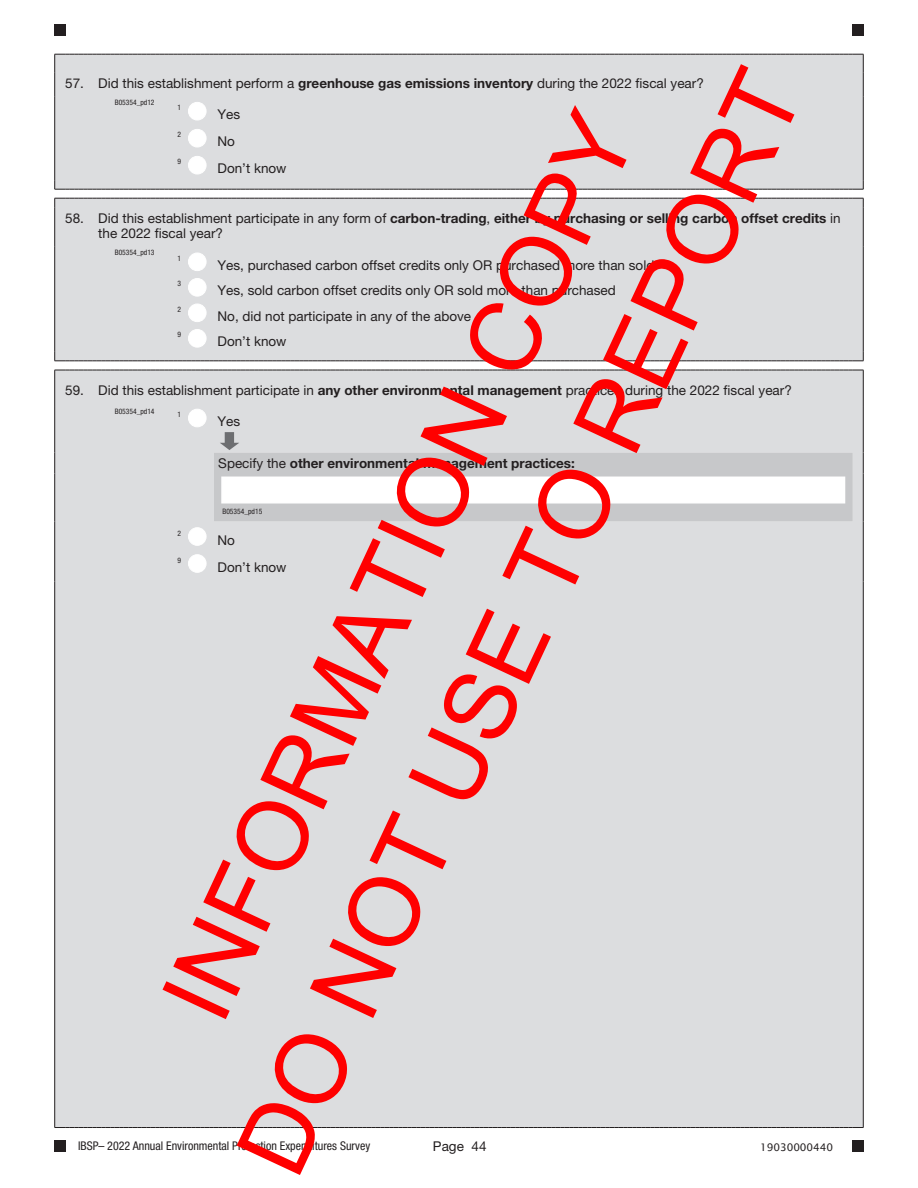
<style>
.page{position:relative;width:918px;height:1188px;background:#fff}
.page>*{position:absolute;margin:0;border:0;box-sizing:border-box;transform-origin:0 0}
.t1{font:97.5px/133.1px "Arial";color:#f00;text-align:center}
.Sub-title{font:13.5px/15px "Helvetica Neue LT Pro";color:#231f20}
.Sub-title-2{font:700 13.5px "Helvetica Neue LT Pro";color:#231f20}
.t2{font:condensed 12px "Helvetica Neue LT Pro";color:#231f20}
.t3{font:10.5px "Lucida Sans Unicode";color:#231f20}
.Cell_number_center{font:condensed 7.5px "Helvetica Neue LT Pro";color:#231f20}
.CID{font:condensed 7.5px "Helvetica Neue LT Pro";color:#231f20}
.Sub-title-3{font:condensed 7.5px "Helvetica Neue LT Pro";color:#231f20}
.s1{font-weight:700}
.s2{font-weight:400}
</style>
<div class="page">
<div style="left:54px;top:24px;width:12px;height:12px;background:#231f20"></div>
<div style="left:852px;top:24px;width:12px;height:12px;background:#231f20"></div>
<div style="left:54px;top:1140px;width:12px;height:12px;background:#231f20"></div>
<div style="left:852px;top:1140px;width:12px;height:12px;background:#231f20"></div>
<div style="left:55px;top:207px;width:808px;height:145px;background:#dcdddf"></div>
<svg style="left:54px;top:198px;width:810px;height:9px;background:#ceced0"></svg>
<hr style="left:54px;top:207px;width:1px;height:40px;background:#231f20">
<hr style="left:863px;top:207px;width:1px;height:40px;background:#231f20">
<hr style="left:54px;top:247px;width:1px;height:105px;background:#231f20">
<hr style="left:863px;top:247px;width:1px;height:105px;background:#231f20">
<svg style="left:54px;top:352px;width:810px;height:10px;background:#ccccce"></svg>
<div style="left:188px;top:253px;width:18px;height:18px;background:#fff;border-radius:50%"></div>
<div style="left:188px;top:253px;width:18px;height:18px;border:1px solid #fff;border-radius:50%"></div>
<div style="left:188px;top:279px;width:18px;height:17px;background:#fff;border-radius:50%"></div>
<div style="left:188px;top:278px;width:18px;height:18px;border:1px solid #fff;border-radius:50%"></div>
<div style="left:188px;top:304px;width:18px;height:18px;background:#fff;border-radius:50%"></div>
<div style="left:188px;top:304px;width:18px;height:18px;border:1px solid #fff;border-radius:50%"></div>
<div style="left:188px;top:330px;width:18px;height:17px;background:#fff;border-radius:50%"></div>
<div style="left:188px;top:329px;width:18px;height:18px;border:1px solid #fff;border-radius:50%"></div>
<div style="left:55px;top:406px;width:808px;height:721px;background:#dcdddf"></div>
<div style="left:214px;top:453px;width:639px;height:69px;background:#c7c8ca"></div>
<div style="left:54px;top:370px;width:810px;height:36px;background:#dcdddf"></div>
<hr style="left:54px;top:406px;width:1px;height:47px;background:#231f20">
<hr style="left:863px;top:406px;width:1px;height:47px;background:#231f20">
<hr style="left:54px;top:474px;width:1px;height:48px;background:#231f20">
<hr style="left:863px;top:474px;width:1px;height:48px;background:#231f20">
<hr style="left:54px;top:522px;width:1px;height:60px;background:#231f20">
<hr style="left:863px;top:522px;width:1px;height:60px;background:#231f20">
<hr style="left:54px;top:582px;width:1px;height:545px;background:#231f20">
<hr style="left:863px;top:582px;width:1px;height:545px;background:#231f20">
<svg style="left:55px;top:1127px;width:808px;height:1px"></svg>
<svg style="left:54px;top:453px;width:1px;height:21px"></svg>
<svg style="left:863px;top:453px;width:1px;height:21px"></svg>
<div style="left:188px;top:409px;width:18px;height:18px;background:#fff;border-radius:50%"></div>
<div style="left:188px;top:409px;width:18px;height:18px;border:1px solid #fff;border-radius:50%"></div>
<svg style="left:220px;top:432px;width:19px;height:18px"></svg>
<div style="left:221px;top:477px;width:624px;height:27px;background:#fff;border:2px solid #fff"></div>
<div style="left:188px;top:528px;width:18px;height:17px;background:#fff;border-radius:50%"></div>
<div style="left:188px;top:528px;width:18px;height:18px;border:1px solid #fff;border-radius:50%"></div>
<div style="left:188px;top:555px;width:18px;height:17px;background:#fff;border-radius:50%"></div>
<div style="left:188px;top:555px;width:18px;height:18px;border:1px solid #fff;border-radius:50%"></div>
<div style="left:55px;top:96px;width:808px;height:84px;background:#dcdddf"></div>
<div style="left:54px;top:54px;width:810px;height:42px;background:#dcdddf"></div>
<hr style="left:54px;top:96px;width:1px;height:84px;background:#231f20">
<hr style="left:863px;top:96px;width:1px;height:84px;background:#231f20">
<svg style="left:54px;top:180px;width:810px;height:10px;background:#cacacc"></svg>
<div style="left:188px;top:102px;width:18px;height:18px;background:#fff;border-radius:50%"></div>
<div style="left:188px;top:102px;width:18px;height:18px;border:1px solid #fff;border-radius:50%"></div>
<div style="left:188px;top:129px;width:18px;height:18px;background:#fff;border-radius:50%"></div>
<div style="left:188px;top:129px;width:18px;height:18px;border:1px solid #fff;border-radius:50%"></div>
<div style="left:188px;top:156px;width:18px;height:18px;background:#fff;border-radius:50%"></div>
<div style="left:188px;top:156px;width:18px;height:18px;border:1px solid #fff;border-radius:50%"></div>
<h1 class="t1" style="left:84px;top:1083px;width:1204px;rotate:-65deg">INFORMATION COPY<br>DO NOT USE TO REPORT</h1>
<p class="Sub-title" style="left:65px;top:75px;width:20px">57.</p>
<p class="Sub-title" style="left:98px;top:75px;width:607px">Did this establishment perform a <span class="s1">greenhouse gas emissions inventory</span> during the 2022 fiscal year?</p>
<p class="Cell_number_center" style="left:115px;top:98px;width:41px">B05354_pd12</p>
<p class="Sub-title-3" style="left:177px;top:103px;width:5px">1</p>
<p class="Sub-title" style="left:218px;top:107px;width:24px">Yes</p>
<p class="Sub-title-3" style="left:177px;top:130px;width:5px">2</p>
<p class="Sub-title" style="left:218px;top:134px;width:19px">No</p>
<p class="Sub-title-3" style="left:177px;top:157px;width:5px">9</p>
<p class="Sub-title" style="left:218px;top:161px;width:71px">Don’t know</p>
<p class="Sub-title" style="left:65px;top:210px;width:20px">58.</p>
<p class="Sub-title" style="left:98px;top:210px;width:744px">Did this establishment participate in any form of <span class="s1">carbon-trading</span>, <span class="s1">either by purchasing or selling carbon offset credits</span> in the 2022 fiscal year?</p>
<p class="Cell_number_center" style="left:115px;top:248px;width:41px">B05354_pd13</p>
<p class="Sub-title-3" style="left:177px;top:254px;width:5px">1</p>
<p class="Sub-title" style="left:218px;top:257px;width:438px">Yes, purchased carbon offset credits only OR purchased more than sold</p>
<p class="Sub-title-3" style="left:177px;top:279px;width:5px">3</p>
<p class="Sub-title" style="left:218px;top:283px;width:400px">Yes, sold carbon offset credits only OR sold more than purchased</p>
<p class="Sub-title-3" style="left:177px;top:305px;width:5px">2</p>
<p class="Sub-title" style="left:218px;top:308px;width:255px">No, did not participate in any of the above</p>
<p class="Sub-title-3" style="left:177px;top:330px;width:5px">9</p>
<p class="Sub-title" style="left:218px;top:334px;width:71px">Don’t know</p>
<p class="Sub-title" style="left:65px;top:382px;width:20px">59.</p>
<p class="Sub-title" style="left:98px;top:382px;width:695px">Did this establishment participate in <span class="s1">any other environmental management</span> practices during the 2022 fiscal year?</p>
<p class="Cell_number_center" style="left:115px;top:407px;width:41px">B05354_pd14</p>
<p class="Sub-title-3" style="left:177px;top:410px;width:5px">1</p>
<p class="Sub-title" style="left:218px;top:414px;width:24px">Yes</p>
<p class="Sub-title-2" style="left:218px;top:455px;width:358px"><span class="s2">Specify the</span> other environmental management practices:</p>
<p class="CID" style="left:222px;top:507px;width:41px">B05354_pd15</p>
<p class="Sub-title-3" style="left:177px;top:529px;width:5px">2</p>
<p class="Sub-title" style="left:218px;top:532px;width:19px">No</p>
<p class="Sub-title-3" style="left:177px;top:556px;width:5px">9</p>
<p class="Sub-title" style="left:218px;top:559px;width:71px">Don’t know</p>
<p class="t2" style="left:78px;top:1139px;width:294px">IBSP– 2022 Annual Environmental Protection Expenditures Survey</p>
<p class="Sub-title" style="left:433px;top:1139px;width:55px">Page 44</p>
<p class="t3" style="left:760px;top:1139px;width:74px">19030000440</p>
</div>
